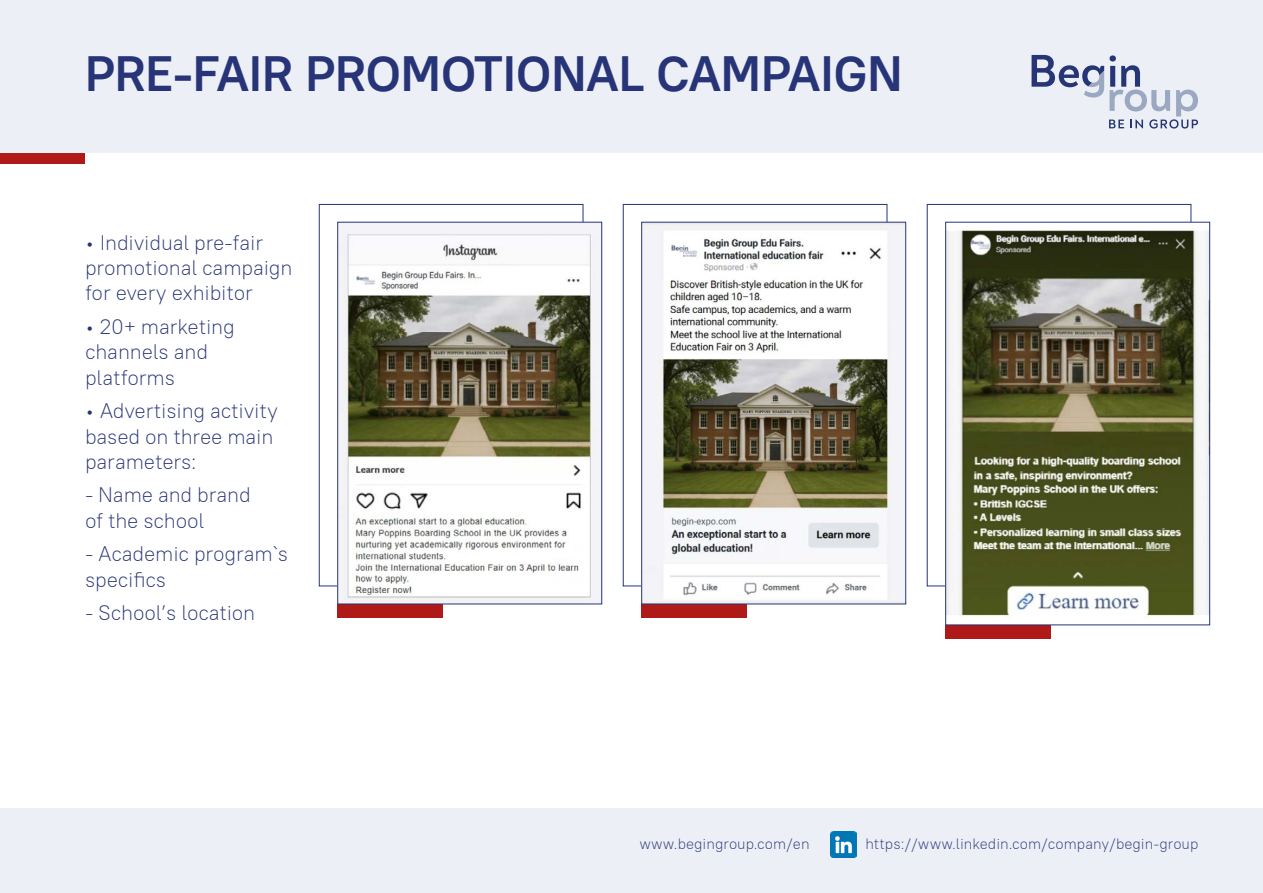
<style>
.page{position:relative;width:1263px;height:893px;background:#fff}
.page>*{position:absolute;margin:0;border:0;box-sizing:border-box;transform-origin:0 0}
.t1{font:700 49.5px "PT Root UI";color:#273477}
.t2{font:300 21px/25.2px "PT Root UI";letter-spacing:-.01em;color:#273477}
.t3{font:300 15px "PT Root UI";color:#273477}
</style>
<div class="page">
<div style="left:0;top:0;width:1263px;height:153px;background:#eceff5"></div>
<div style="left:0;top:153px;width:85px;height:11px;background:#af1917"></div>
<div style="left:0;top:808px;width:1263px;height:85px;background:#eceff5"></div>
<img style="left:830px;top:831px;width:26px;height:26px">
<svg style="left:1031px;top:55px;width:167px;height:74px"></svg>
<div style="left:337px;top:604px;width:105px;height:14px;background:#af1917"></div>
<div style="left:641px;top:604px;width:105px;height:14px;background:#af1917"></div>
<div style="left:945px;top:625px;width:105px;height:14px;background:#af1917"></div>
<img style="left:339px;top:224px;width:261px;height:378px">
<div style="left:337px;top:222px;width:265px;height:382px;border:1px solid #273477"></div>
<img style="left:643px;top:224px;width:261px;height:378px">
<div style="left:641px;top:222px;width:265px;height:382px;border:1px solid #273477"></div>
<img style="left:947px;top:230px;width:261px;height:388px">
<div style="left:945px;top:222px;width:265px;height:403px;border:1px solid #273477"></div>
<h1 class="t1" style="left:85px;top:42px;width:819px">PRE-FAIR PROMOTIONAL CAMPAIGN</h1>
<p class="t2" style="left:85px;top:230px;width:209px">• Individual pre-fair promotional campaign for every exhibitor</p>
<p class="t2" style="left:85px;top:314px;width:151px">• 20+ marketing channels and platforms</p>
<p class="t2" style="left:85px;top:398px;width:195px">• Advertising activity based on three main parameters:</p>
<p class="t2" style="left:85px;top:482px;width:167px">- Name and brand of the school</p>
<p class="t2" style="left:85px;top:541px;width:204px">- Academic program`s specifics</p>
<p class="t2" style="left:85px;top:600px;width:172px">- School’s location</p>
<p class="t3" style="left:639px;top:834px;width:172px">www.begingroup.com/en</p>
<p class="t3" style="left:865px;top:834px;width:335px">https://www.linkedin.com/company/begin-group</p>
</div>
